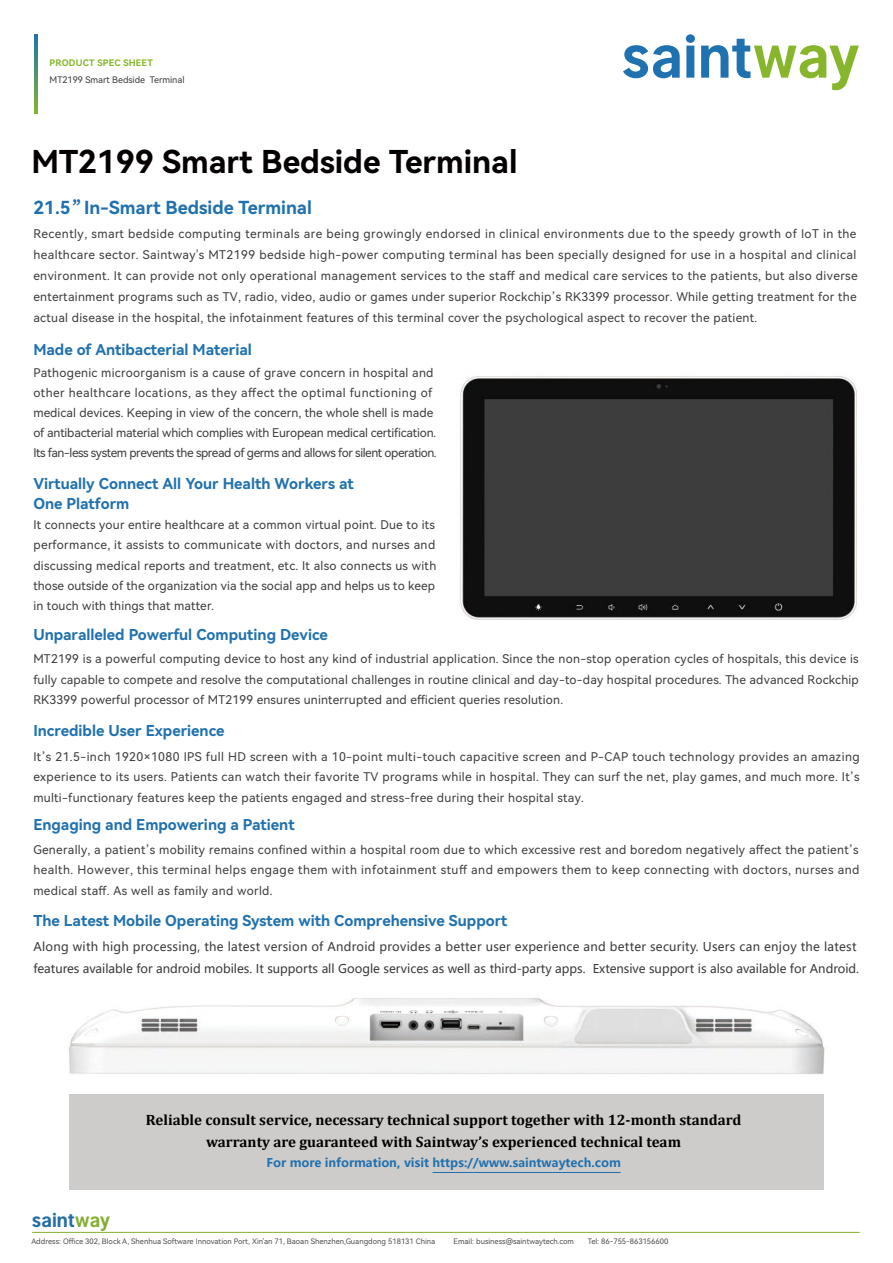
<style>
.page{position:relative;width:893px;height:1263px;background:#fff}
.page>*{position:absolute;margin:0;border:0;box-sizing:border-box;transform-origin:0 0}
.t1{font:700 58.8px "Inter UI";color:#2071af}
.t2{font:31.5px "Harmony OS Sans SC Bold";color:#040000}
.t3{font:700 19.35px "Inter UI";color:#236ca5}
.t4{font:18px "Harmony OS Sans SC Bold";color:#2071af}
.t5{font:15px/19.5px "Harmony OS Sans SC Bold";color:#2071af}
.t6{font:700 15px/21.8px "Cambria";color:#040000;text-align:center}
.t7{font:12px/21.1px "Harmony OS Sans SC";letter-spacing:.015em;color:#3d3a39;text-align:justify}
.t8{font:12px/21.5px "Microsoft Ya Hei";letter-spacing:.005em;color:#3d3a39}
.t9{font:700 12px "Microsoft Ya Hei";color:#2071af}
.t10{font:9px "Harmony OS Sans SC";color:#3d3a39}
.t11{font:9px "Harmony OS Sans SC Bold";letter-spacing:.02em;color:#87b62c}
.t12{font:7.5px "Harmony OS Sans SC";color:#4e4d4d}
.s1{color:#87b62c}
.s2{color:#83af31}
</style>
<div class="page">
<div style="left:69px;top:1095px;width:754px;height:95px;background:#ceccca"></div>
<img style="left:460px;top:376px;width:397px;height:244px">
<img style="left:69px;top:998px;width:756px;height:76px">
<svg style="left:34px;top:34px;width:3px;height:80px"></svg>
<hr style="left:432px;top:1172px;width:189px;height:1px;background:#2071af">
<hr style="left:32px;top:1232px;width:828px;height:1px;background:#83af31">
<p class="t11" style="left:50px;top:56px;width:105px">PRODUCT SPEC SHEET</p>
<p class="t10" style="left:50px;top:73px;width:136px">MT2199 Smart Bedside Terminal</p>
<h2 class="t2" style="left:31px;top:140px;width:487px">MT2199 Smart Bedside Terminal</h2>
<h3 class="t4" style="left:33px;top:195px;width:280px">21.5”In-Smart Bedside Terminal</h3>
<h1 class="t1" style="left:621px;top:16px;width:240px">saint<span class="s1">way</span></h1>
<p class="t7" style="left:33px;top:222px;width:826px">Recently, smart bedside computing terminals are being growingly endorsed in clinical environments due to the speedy growth of IoT in the healthcare sector. Saintway's MT2199 bedside high-power computing terminal has been specially designed for use in a hospital and clinical environment. It can provide not only operational management services to the staff and medical care services to the patients, but also diverse entertainment programs such as TV, radio, video, audio or games under superior Rockchip’s RK3399 processor. While getting treatment for the actual disease in the hospital, the infotainment features of this terminal cover the psychological aspect to recover the patient.</p>
<p class="t5" style="left:33px;top:339px;width:220px">Made of Antibacterial Material</p>
<p class="t7" style="left:33px;top:363px;width:405px;line-height:20px;text-align:left">Pathogenic microorganism is a cause of grave concern in hospital and other healthcare locations, as they affect the optimal functioning of medical devices. Keeping in view of the concern, the whole shell is made of antibacterial material which complies with European medical certification.<br>Its fan-less system prevents the spread of germs and allows for silent operation.</p>
<p class="t5" style="left:33px;top:473px;width:322px">Virtually Connect All Your Health Workers at<br>One Platform</p>
<p class="t7" style="left:33px;top:514px;width:404px;line-height:20.2px">It connects your entire healthcare at a common virtual point. Due to its performance, it assists to communicate with doctors, and nurses and discussing medical reports and treatment, etc. It also connects us with those outside of the organization via the social app and helps us to keep in touch with things that matter.</p>
<p class="t5" style="left:33px;top:624px;width:296px">Unparalleled Powerful Computing Device</p>
<p class="t7" style="left:33px;top:648px;width:827px;line-height:20.7px">MT2199 is a powerful computing device to host any kind of industrial application. Since the non-stop operation cycles of hospitals, this device is fully capable to compete and resolve the computational challenges in routine clinical and day-to-day hospital procedures. The advanced Rockchip RK3399 powerful processor of MT2199 ensures uninterrupted and efficient queries resolution.</p>
<p class="t5" style="left:33px;top:720px;width:193px">Incredible User Experience</p>
<p class="t7" style="left:33px;top:746px;width:828px;line-height:20.4px">It’s 21.5-inch 1920×1080 IPS full HD screen with a 10-point multi-touch capacitive screen and P-CAP touch technology provides an amazing experience to its users. Patients can watch their favorite TV programs while in hospital. They can surf the net, play games, and much more. It’s multi-functionary features keep the patients engaged and stress-free during their hospital stay.</p>
<p class="t5" style="left:33px;top:815px;width:263px">Engaging and Empowering a Patient</p>
<p class="t7" style="left:33px;top:839px;width:827px;line-height:20.5px">Generally, a patient’s mobility remains confined within a hospital room due to which excessive rest and boredom negatively affect the patient’s health. However, this terminal helps engage them with infotainment stuff and empowers them to keep connecting with doctors, nurses and medical staff. As well as family and world.</p>
<p class="t5" style="left:33px;top:910px;width:475px">The Latest Mobile Operating System with Comprehensive Support</p>
<p class="t8" style="left:33px;top:936px;width:827px">Along with high processing, the latest version of Android provides a better user experience and better security. Users can enjoy the latest features available for android mobiles. It supports all Google services as well as third-party apps. Extensive support is also available for Android.</p>
<p class="t6" style="left:146px;top:1109px;width:597px">Reliable consult service, necessary technical support together with 12-month standard warranty are guaranteed with Saintway’s experienced technical team</p>
<h3 class="t3" style="left:32px;top:1206px;width:80px">saint<span class="s2">way</span></h3>
<p class="t9" style="left:266px;top:1154px;width:356px">For more information, visit https://www.saintwaytech.com</p>
<p class="t12" style="left:31px;top:1236px;width:405px">Address: Office 302, Block A, Shenhua Software Innovation Port, Xin'an 71, Baoan Shenzhen,Guangdong 518131 China</p>
<p class="t12" style="left:454px;top:1236px;width:122px">Email: business@saintwaytech.com</p>
<p class="t12" style="left:588px;top:1236px;width:82px">Tel: 86-755-863156600</p>
</div>
